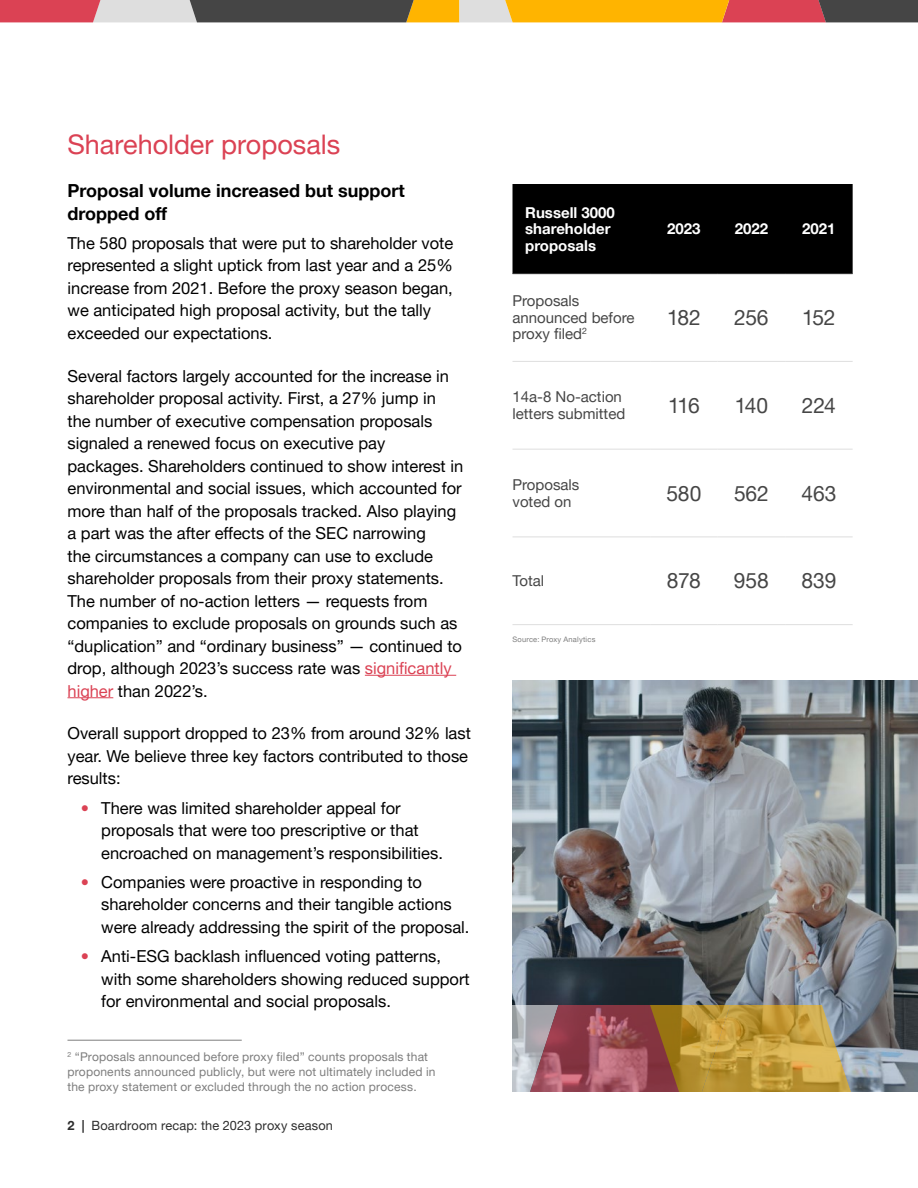
<style>
.page{position:relative;width:918px;height:1188px;background:#fff}
.page>*{position:absolute;margin:0;border:0;box-sizing:border-box;transform-origin:0 0}
.t1{font:27px "Helvetica Neue LT Pro";color:#db4254}
.t2{font:21px "Helvetica Neue LT Pro";letter-spacing:-.005em;color:#464646}
.t3{font:700 18px/22.5px "Helvetica Neue LT Pro";color:#000}
.t4{font:16.5px/22.5px "Helvetica Neue LT Pro";color:#000}
.t5{font:15px/16.5px "Helvetica Neue LT Pro";color:#464646}
.t6{font:700 15px/16.5px "Helvetica Neue LT Pro";color:#fff}
.t7{font:12.75px "Helvetica Neue LT Pro";letter-spacing:.015em;color:#2d2d2d}
.t8{font:12px/15px "Helvetica Neue LT Pro";letter-spacing:.015em;color:#7d7d7d}
.t9{font:7.5px "Helvetica Neue LT Pro";letter-spacing:.025em;color:#7d7d7d}
.s1{color:#db4254}
.s2{font-weight:700}
</style>
<div class="page">
<hr style="left:365px;top:675px;width:91px;height:1px;background:#db4254">
<hr style="left:68px;top:697px;width:45px;height:1px;background:#db4254">
<div style="left:513px;top:184px;width:340px;height:89px;background:#000"></div>
<hr style="left:513px;top:361px;width:137px;height:1px;background:#dedede">
<hr style="left:650px;top:361px;width:68px;height:1px;background:#dedede">
<hr style="left:718px;top:361px;width:67px;height:1px;background:#dedede">
<hr style="left:785px;top:361px;width:68px;height:1px;background:#dedede">
<hr style="left:513px;top:449px;width:137px;height:1px;background:#dedede">
<hr style="left:650px;top:449px;width:68px;height:1px;background:#dedede">
<hr style="left:718px;top:449px;width:67px;height:1px;background:#dedede">
<hr style="left:785px;top:449px;width:68px;height:1px;background:#dedede">
<hr style="left:513px;top:537px;width:137px;height:1px;background:#dedede">
<hr style="left:650px;top:537px;width:68px;height:1px;background:#dedede">
<hr style="left:718px;top:537px;width:67px;height:1px;background:#dedede">
<hr style="left:785px;top:537px;width:68px;height:1px;background:#dedede">
<hr style="left:513px;top:624px;width:137px;height:1px;background:#dedede">
<hr style="left:650px;top:624px;width:68px;height:1px;background:#dedede">
<hr style="left:718px;top:624px;width:67px;height:1px;background:#dedede">
<hr style="left:785px;top:624px;width:68px;height:1px;background:#dedede">
<hr style="left:513px;top:273px;width:137px;height:1px;background:#2d2d2d">
<hr style="left:650px;top:273px;width:68px;height:1px;background:#2d2d2d">
<hr style="left:718px;top:273px;width:67px;height:1px;background:#2d2d2d">
<hr style="left:785px;top:273px;width:68px;height:1px;background:#2d2d2d">
<svg style="left:0;top:0;width:918px;height:22px;background:#b27c4c"></svg>
<img style="left:513px;top:681px;width:405px;height:410px">
<svg style="left:512px;top:1006px;width:352px;height:85px;background:#ad8058"></svg>
<hr style="left:68px;top:1040px;width:174px;height:1px;background:#7d7d7d">
<h1 class="t1" style="left:68px;top:128px;width:274px">Shareholder proposals</h1>
<p class="t3" style="left:68px;top:179px;width:339px">Proposal volume increased but support dropped off</p>
<p class="t4" style="left:68px;top:231px;width:387px">The 580 proposals that were put to shareholder vote represented a slight uptick from last year and a 25% increase from 2021. Before the proxy season began, we anticipated high proposal activity, but the tally exceeded our expectations.</p>
<p class="t4" style="left:68px;top:364px;width:397px">Several factors largely accounted for the increase in shareholder proposal activity. First, a 27% jump in the number of executive compensation proposals signaled a renewed focus on executive pay packages. Shareholders continued to show interest in environmental and social issues, which accounted for more than half of the proposals tracked. Also playing a part was the after effects of the SEC narrowing<br>the circumstances a company can use to exclude shareholder proposals from their proxy statements.<br>The number of no-action letters — requests from companies to exclude proposals on grounds such as “duplication” and “ordinary business” — continued to drop, although 2023’s success rate was <span class="s1">significantly higher</span> than 2022’s.</p>
<p class="t4" style="left:68px;top:722px;width:405px">Overall support dropped to 23% from around 32% last year. We believe three key factors contributed to those results:</p>
<p class="t4" style="left:101px;top:796px;width:343px;text-indent:-20px"><span class="s1">•</span> There was limited shareholder appeal for proposals that were too prescriptive or that encroached on management’s responsibilities.</p>
<p class="t4" style="left:101px;top:870px;width:370px;text-indent:-20px"><span class="s1">•</span> Companies were proactive in responding to shareholder concerns and their tangible actions were already addressing the spirit of the proposal.</p>
<p class="t4" style="left:101px;top:945px;width:370px;text-indent:-20px"><span class="s1">•</span> Anti-ESG backlash influenced voting patterns, with some shareholders showing reduced support for environmental and social proposals.</p>
<p class="t8" style="left:68px;top:1049px;width:370px"><sup>2</sup> “Proposals announced before proxy filed” counts proposals that proponents announced publicly, but were not ultimately included in the proxy statement or excluded through the no action process.</p>
<p class="t7" style="left:68px;top:1117px;width:267px"><span class="s2">2 |</span> Boardroom recap: the 2023 proxy season</p>
<p class="t6" style="left:525px;top:204px;width:91px">Russell 3000 shareholder proposals</p>
<p class="t5" style="left:513px;top:292px;width:123px">Proposals announced before proxy filed<sup>2</sup></p>
<p class="t6" style="left:667px;top:220px;width:35px">2023</p>
<p class="t6" style="left:735px;top:220px;width:35px">2022</p>
<p class="t6" style="left:802px;top:220px;width:35px">2021</p>
<p class="t2" style="left:667px;top:305px;width:35px">182</p>
<p class="t2" style="left:734px;top:305px;width:36px">256</p>
<p class="t2" style="left:802px;top:305px;width:35px">152</p>
<p class="t5" style="left:513px;top:388px;width:114px">14a-8 No-action letters submitted</p>
<p class="t2" style="left:668px;top:392px;width:33px">116</p>
<p class="t2" style="left:735px;top:392px;width:35px">140</p>
<p class="t2" style="left:802px;top:392px;width:35px">224</p>
<p class="t5" style="left:513px;top:476px;width:68px">Proposals voted on</p>
<p class="t2" style="left:666px;top:480px;width:36px">580</p>
<p class="t2" style="left:734px;top:480px;width:36px">562</p>
<p class="t2" style="left:801px;top:480px;width:37px">463</p>
<p class="t5" style="left:513px;top:572px;width:33px">Total</p>
<p class="t2" style="left:667px;top:568px;width:35px">878</p>
<p class="t2" style="left:734px;top:568px;width:36px">958</p>
<p class="t2" style="left:801px;top:568px;width:37px">839</p>
<p class="t9" style="left:513px;top:635px;width:84px">Source: Proxy Analytics</p>
</div>
